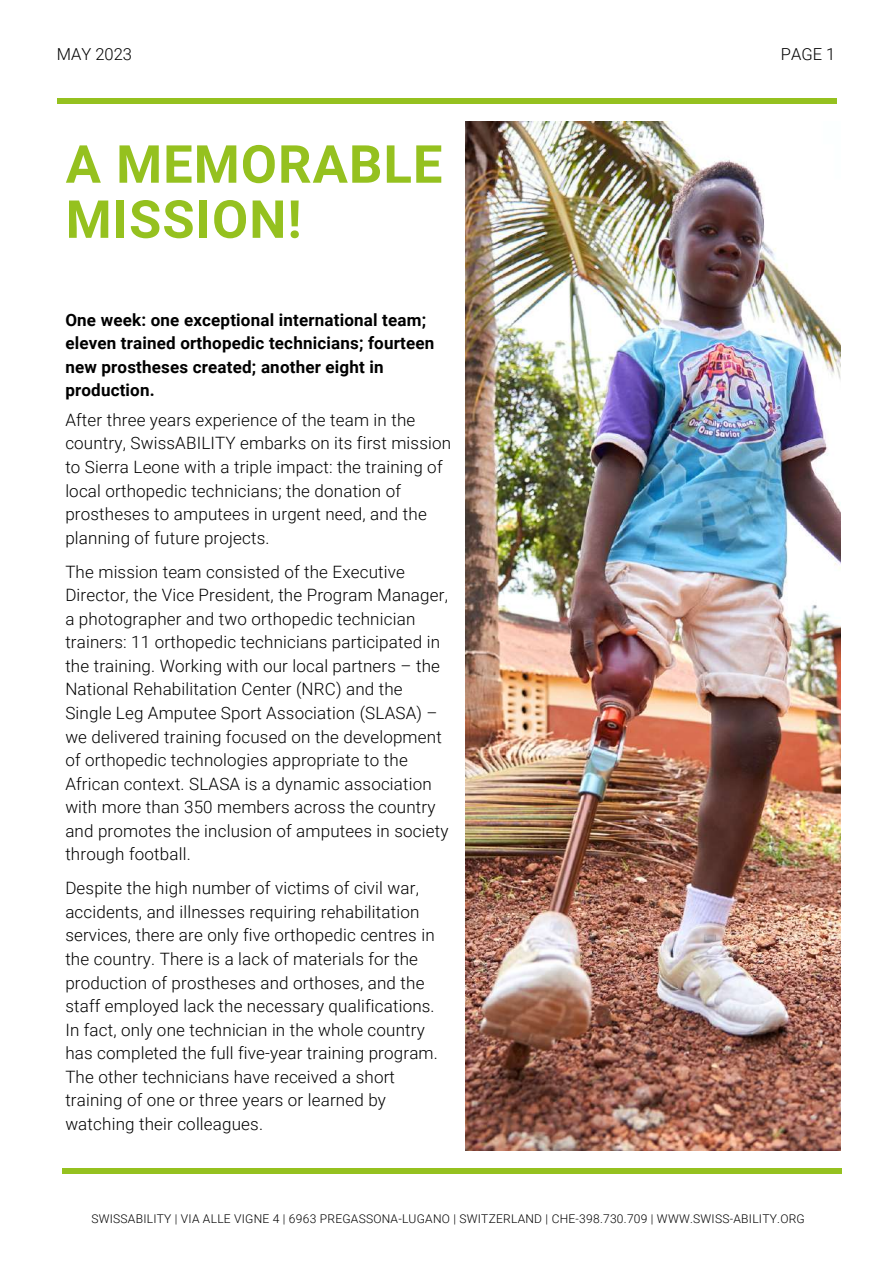
<style>
.page{position:relative;width:893px;height:1264px;background:#fff}
.page>*{position:absolute;margin:0;border:0;box-sizing:border-box;transform-origin:0 0}
.t1{font:700 52.5px/55.1px "Roboto";letter-spacing:.02em;color:#95c11f}
.t2{font:300 16.95px/23.5px "Roboto";letter-spacing:.01em;color:#000}
.t3{font:700 16.95px/23.5px "Roboto";letter-spacing:.01em;color:#000}
.t4{font:300 16.5px "Roboto";color:#000}
.t5{font:300 12px "Roboto";letter-spacing:.02em;color:#000}
</style>
<div class="page">
<img style="left:465px;top:121px;width:375px;height:1029px">
<div style="left:57px;top:98px;width:779px;height:6px;background:#95c11f"></div>
<div style="left:62px;top:1167px;width:779px;height:6px;background:#95c11f"></div>
<p class="t4" style="left:57px;top:44px;width:77px">MAY 2023</p>
<p class="t4" style="left:780px;top:44px;width:56px">PAGE 1</p>
<h1 class="t1" style="left:66px;top:137px;width:378px">A MEMORABLE<br>MISSION!</h1>
<p class="t3" style="left:65px;top:308px;width:370px">One week: one exceptional international team; eleven trained orthopedic technicians; fourteen new prostheses created; another eight in production.</p>
<p class="t2" style="left:65px;top:408px;width:387px">After three years experience of the team in the country, SwissABILITY embarks on its first mission to Sierra Leone with a triple impact: the training of local orthopedic technicians; the donation of prostheses to amputees in urgent need, and the planning of future projects.</p>
<p class="t2" style="left:65px;top:560px;width:384px">The mission team consisted of the Executive Director, the Vice President, the Program Manager, a photographer and two orthopedic technician trainers: 11 orthopedic technicians participated in the training. Working with our local partners – the National Rehabilitation Center (NRC) and the Single Leg Amputee Sport Association (SLASA) – we delivered training focused on the development of orthopedic technologies appropriate to the African context. SLASA is a dynamic association with more than 350 members across the country and promotes the inclusion of amputees in society through football.</p>
<p class="t2" style="left:65px;top:876px;width:374px">Despite the high number of victims of civil war, accidents, and illnesses requiring rehabilitation services, there are only five orthopedic centres in the country. There is a lack of materials for the production of prostheses and orthoses, and the staff employed lack the necessary qualifications.<br>In fact, only one technician in the whole country has completed the full five-year training program.<br>The other technicians have received a short training of one or three years or learned by watching their colleagues.</p>
<p class="t5" style="left:91px;top:1211px;width:715px">SWISSABILITY | VIA ALLE VIGNE 4 | 6963 PREGASSONA-LUGANO | SWITZERLAND | CHE-398.730.709 | WWW.SWISS-ABILITY.ORG</p>
</div>
